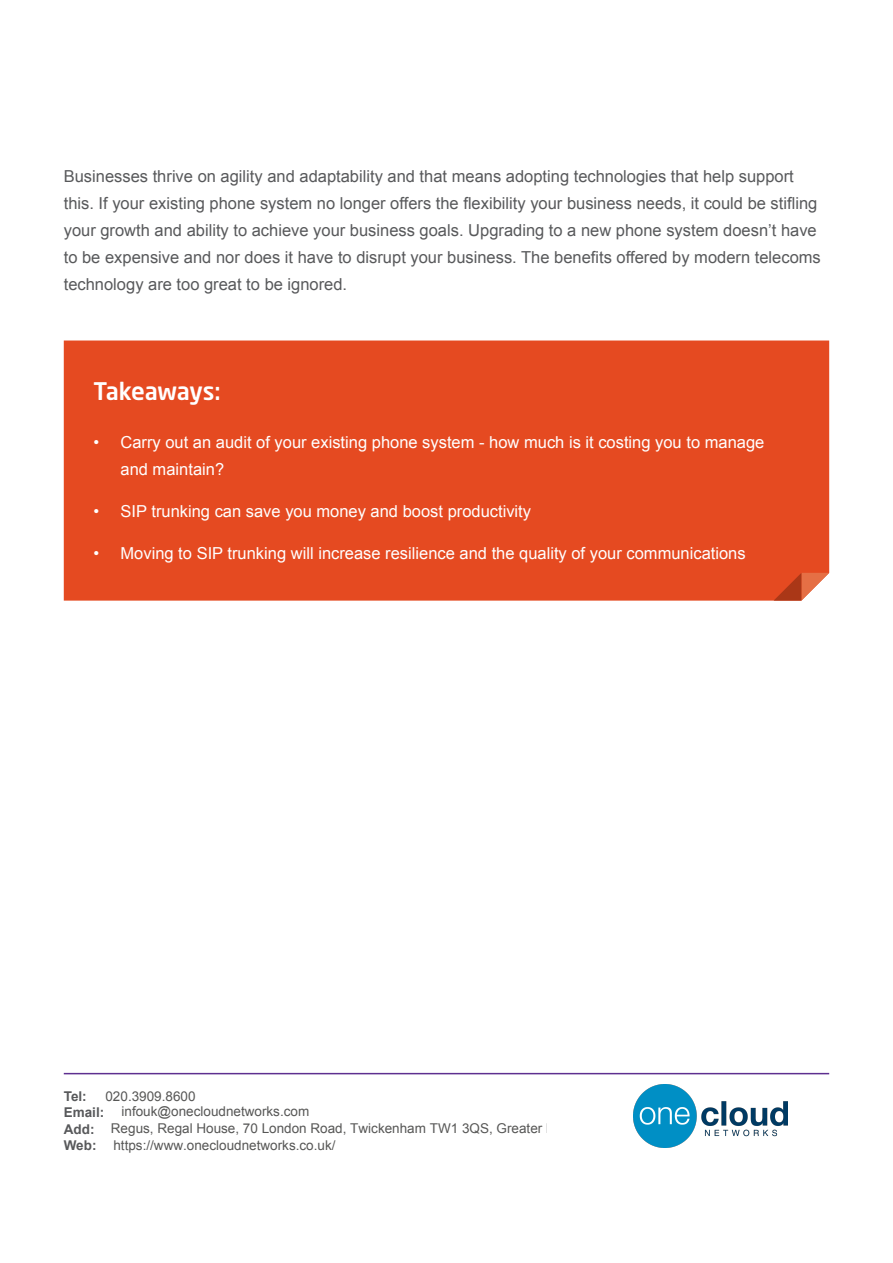
<style>
.page{position:relative;width:893px;height:1263px;background:#fff}
.page>*{position:absolute;margin:0;border:0;box-sizing:border-box;transform-origin:0 0}
.t1{font:500 24px "Neo Sans Std";letter-spacing:-.02em;color:#fff}
.t2{font:16.5px/27px "Arial";color:#58595b}
.t3{font:16.5px/27px "Arial";color:#fff}
.t4{font:13.5px/17.2px "Arial";color:#575756}
.t5{font:700 13.5px/16.5px "Arial";color:#58595b}
</style>
<div class="page">
<div style="left:64px;top:340px;width:765px;height:261px;background:#e54a21"></div>
<svg style="left:774px;top:573px;width:55px;height:28px"></svg>
<hr style="left:64px;top:1073px;width:765px;height:1px;background:#5e2f90">
<img style="left:633px;top:1084px;width:154px;height:63px">
<p class="t2" style="left:64px;top:163px;width:758px">Businesses thrive on agility and adaptability and that means adopting technologies that help support this. If your existing phone system no longer offers the flexibility your business needs, it could be stifling your growth and ability to achieve your business goals. Upgrading to a new phone system doesn’t have to be expensive and nor does it have to disrupt your business. The benefits offered by modern telecoms technology are too great to be ignored.</p>
<h1 class="t1" style="left:94px;top:376px;width:129px">Takeaways:</h1>
<p class="t3" style="left:121px;top:429px;width:645px;text-indent:-27px">• Carry out an audit of your existing phone system - how much is it costing you to manage and maintain?</p>
<p class="t3" style="left:94px;top:498px;width:439px">• SIP trunking can save you money and boost productivity</p>
<p class="t3" style="left:94px;top:540px;width:654px">• Moving to SIP trunking will increase resilience and the quality of your communications</p>
<p class="t4" style="left:105px;top:1087px;width:92px">020.3909.8600</p>
<p class="t5" style="left:64px;top:1088px;width:42px">Tel:<br>Email:<br>Add:<br>Web:</p>
<p class="t4" style="left:111px;top:1102px;width:508px;text-indent:11px">infouk@onecloudnetworks.com<br>Regus, Regal House, 70 London Road, Twickenham TW1 3QS, Greater London, UK</p>
<p class="t4" style="left:113px;top:1136px;width:224px">https://www.onecloudnetworks.co.uk/</p>
</div>
